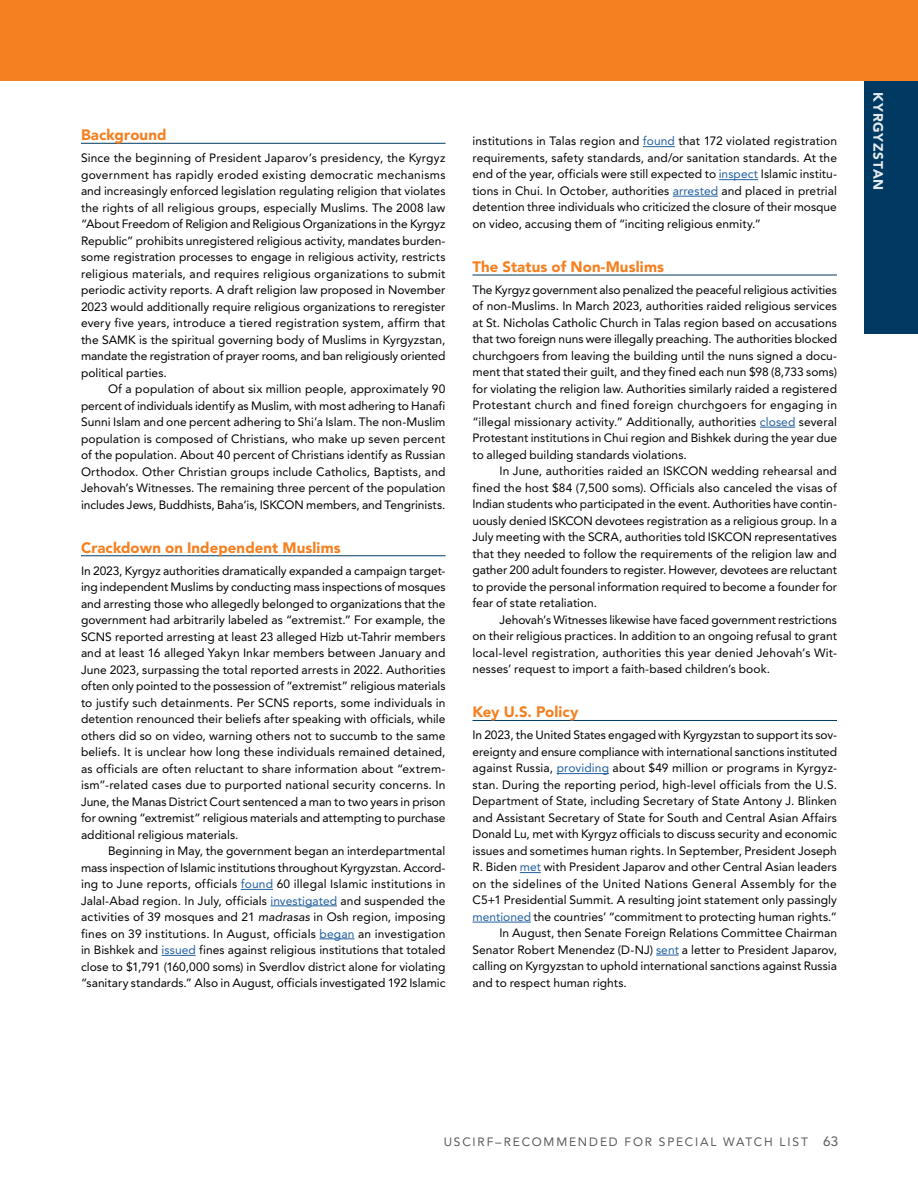
<style>
.page{position:relative;width:918px;height:1188px;background:#fff}
.page>*{position:absolute;margin:0;border:0;box-sizing:border-box;transform-origin:0 0}
.t1{font:900 15px "Avenir LT Std";letter-spacing:.01em;color:#f58020}
.t2{font:900 13.5px "Avenir LT Std";letter-spacing:.055em;color:#e6eaed}
.t3{font:12px/16.5px "Avenir LT Std";color:#000;text-align:justify}
.t4{font:12px "Avenir LT Std";letter-spacing:.03em;color:#000}
.t5{font:12px "Avenir LT Std";letter-spacing:.15em;color:#58595b}
.s1{color:#215e9e}
.s2{font-style:italic}
.s3{font-size:13.5px}
</style>
<div class="page">
<div style="left:864px;top:80px;width:54px;height:253px;background:#003a63"></div>
<div style="left:0;top:0;width:918px;height:81px;background:#f58020"></div>
<hr style="left:81px;top:143px;width:365px;height:1px;background:#003a63">
<hr style="left:81px;top:555px;width:365px;height:1px;background:#003a63">
<hr style="left:241px;top:889px;width:32px;height:1px;background:#215e9e">
<hr style="left:270px;top:906px;width:67px;height:1px;background:#215e9e">
<hr style="left:320px;top:939px;width:35px;height:1px;background:#215e9e">
<hr style="left:162px;top:955px;width:34px;height:1px;background:#215e9e">
<hr style="left:643px;top:146px;width:32px;height:1px;background:#215e9e">
<hr style="left:719px;top:179px;width:39px;height:1px;background:#215e9e">
<hr style="left:673px;top:196px;width:45px;height:1px;background:#215e9e">
<hr style="left:472px;top:275px;width:365px;height:1px;background:#003a63">
<hr style="left:760px;top:427px;width:35px;height:1px;background:#215e9e">
<hr style="left:472px;top:720px;width:365px;height:1px;background:#003a63">
<hr style="left:557px;top:773px;width:52px;height:1px;background:#215e9e">
<svg style="left:520px;top:872px;width:21px;height:1px"></svg>
<hr style="left:472px;top:922px;width:59px;height:1px;background:#215e9e">
<svg style="left:656px;top:955px;width:23px;height:1px"></svg>
<p class="t1" style="left:81px;top:126px;width:87px">Background</p>
<p class="t3" style="left:81px;top:150px;width:366px">Since the beginning of President Japarov’s presidency, the Kyrgyz government has rapidly eroded existing democratic mechanisms and increasingly enforced legislation regulating religion that violates the rights of all religious groups, especially Muslims. The 2008 law “About Freedom of Religion and Religious Organizations in the Kyrgyz Republic” prohibits unregistered religious activity, mandates burden&shy;some registration processes to engage in religious activity, restricts religious materials, and requires religious organizations to submit periodic activity reports. A draft religion law proposed in November 2023 would additionally require religious organizations to reregister every five years, introduce a tiered registration system, affirm that the SAMK is the spiritual governing body of Muslims in Kyrgyzstan, mandate the registration of prayer rooms, and ban religiously oriented political parties.</p>
<p class="t3" style="left:81px;top:381px;width:366px;text-indent:27px">Of a population of about six million people, approximately 90 percent of individuals identify as Muslim, with most adhering to Hanafi Sunni Islam and one percent adhering to Shi’a Islam. The non-Muslim population is composed of Christians, who make up seven percent of the population. About 40 percent of Christians identify as Russian Orthodox. Other Christian groups include Catholics, Baptists, and Jehovah’s Witnesses. The remaining three percent of the population includes Jews, Buddhists, Baha’is, ISKCON members, and Tengrinists.</p>
<p class="t1" style="left:81px;top:538px;width:261px">Crackdown on Independent Muslims</p>
<p class="t3" style="left:81px;top:562px;width:366px">In 2023, Kyrgyz authorities dramatically expanded a campaign target&shy;ing independent Muslims by conducting mass inspections of mosques and arresting those who allegedly belonged to organizations that the government had arbitrarily labeled as “extremist.” For example, the SCNS reported arresting at least 23 alleged Hizb ut-Tahrir members and at least 16 alleged Yakyn Inkar members between January and June 2023, surpassing the total reported arrests in 2022. Authorities often only pointed to the possession of “extremist” religious materials to justify such detainments. Per SCNS reports, some individuals in detention renounced their beliefs after speaking with officials, while others did so on video, warning others not to succumb to the same beliefs. It is unclear how long these individuals remained detained, as officials are often reluctant to share information about “extrem&shy;ism”-related cases due to purported national security concerns. In June, the Manas District Court sentenced a man to two years in prison for owning “extremist” religious materials and attempting to purchase additional religious materials.</p>
<p class="t3" style="left:81px;top:843px;width:366px;text-indent:27px">Beginning in May, the government began an interdepartmental mass inspection of Islamic institutions throughout Kyrgyzstan. Accord&shy;ing to June reports, officials <span class="s1">found</span> 60 illegal Islamic institutions in Jalal-Abad region. In July, officials <span class="s1">investigated</span> and suspended the activities of 39 mosques and 21 <span class="s2">madrasas</span> in Osh region, imposing fines on 39 institutions. In August, officials <span class="s1">began</span> an investigation in Bishkek and <span class="s1">issued</span> fines against religious institutions that totaled close to $1,791 (160,000 soms) in Sverdlov district alone for violating “sanitary standards.” Also in August, officials investigated 192 Islamic</p>
<p class="t3" style="left:472px;top:133px;width:366px">institutions in Talas region and <span class="s1">found</span> that 172 violated registration requirements, safety standards, and/or sanitation standards. At the end of the year, officials were still expected to <span class="s1">inspect</span> Islamic institu&shy;tions in Chui. In October, authorities <span class="s1">arrested</span> and placed in pretrial detention three individuals who criticized the closure of their mosque on video, accusing them of “inciting religious enmity.”</p>
<p class="t1" style="left:472px;top:258px;width:193px">The Status of Non-Muslims</p>
<p class="t3" style="left:472px;top:282px;width:366px">The Kyrgyz government also penalized the peaceful religious activities of non-Muslims. In March 2023, authorities raided religious services at St. Nicholas Catholic Church in Talas region based on accusations that two foreign nuns were illegally preaching. The authorities blocked churchgoers from leaving the building until the nuns signed a docu&shy;ment that stated their guilt, and they fined each nun $98 (8,733 soms) for violating the religion law. Authorities similarly raided a registered Protestant church and fined foreign churchgoers for engaging in “illegal missionary activity.” Additionally, authorities <span class="s1">closed</span> several Protestant institutions in Chui region and Bishkek during the year due to alleged building standards violations.</p>
<p class="t3" style="left:472px;top:463px;width:366px;text-indent:27px">In June, authorities raided an ISKCON wedding rehearsal and fined the host $84 (7,500 soms). Officials also canceled the visas of Indian students who participated in the event. Authorities have contin&shy;uously denied ISKCON devotees registration as a religious group. In a July meeting with the SCRA, authorities told ISKCON representatives that they needed to follow the requirements of the religion law and gather 200 adult founders to register. However, devotees are reluctant to provide the personal information required to become a founder for fear of state retaliation.</p>
<p class="t3" style="left:472px;top:612px;width:366px;text-indent:27px">Jehovah’s Witnesses likewise have faced government restrictions on their religious practices. In addition to an ongoing refusal to grant local-level registration, authorities this year denied Jehovah’s Wit&shy;nesses’ request to import a faith-based children’s book.</p>
<p class="t1" style="left:472px;top:703px;width:108px">Key U.S. Policy</p>
<p class="t3" style="left:472px;top:727px;width:366px">In 2023, the United States engaged with Kyrgyzstan to support its sov-</p>
<p class="t3" style="left:472px;top:744px;width:366px">ereignty and ensure compliance with international sanctions instituted</p>
<p class="t3" style="left:472px;top:760px;width:366px">against Russia, <span class="s1">providing</span> about $49 million or programs in Kyrgyz-</p>
<p class="t3" style="left:472px;top:777px;width:366px">stan. During the reporting period, high-level officials from the U.S.</p>
<p class="t3" style="left:472px;top:793px;width:366px">Department of State, including Secretary of State Antony J. Blinken</p>
<p class="t3" style="left:472px;top:810px;width:366px">and Assistant Secretary of State for South and Central Asian Affairs</p>
<p class="t3" style="left:472px;top:826px;width:366px">Donald Lu, met with Kyrgyz officials to discuss security and economic</p>
<p class="t3" style="left:472px;top:843px;width:366px">issues and sometimes human rights. In September, President Joseph</p>
<p class="t3" style="left:472px;top:859px;width:366px">R. Biden <span class="s1">met</span> with President Japarov and other Central Asian leaders</p>
<p class="t4" style="left:472px;top:877px;width:366px">on the sidelines of the United Nations General Assembly for the</p>
<p class="t3" style="left:472px;top:892px;width:366px">C5+1 Presidential Summit. A resulting joint statement only passingly</p>
<p class="t3" style="left:472px;top:909px;width:366px"><span class="s1">mentioned</span> the countries’ “commitment to protecting human rights.”</p>
<p class="t3" style="left:500px;top:925px;width:339px">In August, then Senate Foreign Relations Committee Chairman</p>
<p class="t3" style="left:472px;top:942px;width:366px">Senator Robert Menendez (D-NJ) <span class="s1">sent</span> a letter to President Japarov,</p>
<p class="t3" style="left:472px;top:958px;width:366px">calling on Kyrgyzstan to uphold international sanctions against Russia</p>
<p class="t3" style="left:472px;top:975px;width:156px">and to respect human rights.</p>
<p class="t2" style="left:886px;top:92px;width:100px;rotate:90deg">KYRGYZSTAN</p>
<p class="t5" style="left:444px;top:1135px;width:396px">USCIRF–RECOMMENDED FOR SPECIAL WATCH LIST <span class="s3">63</span></p>
</div>
